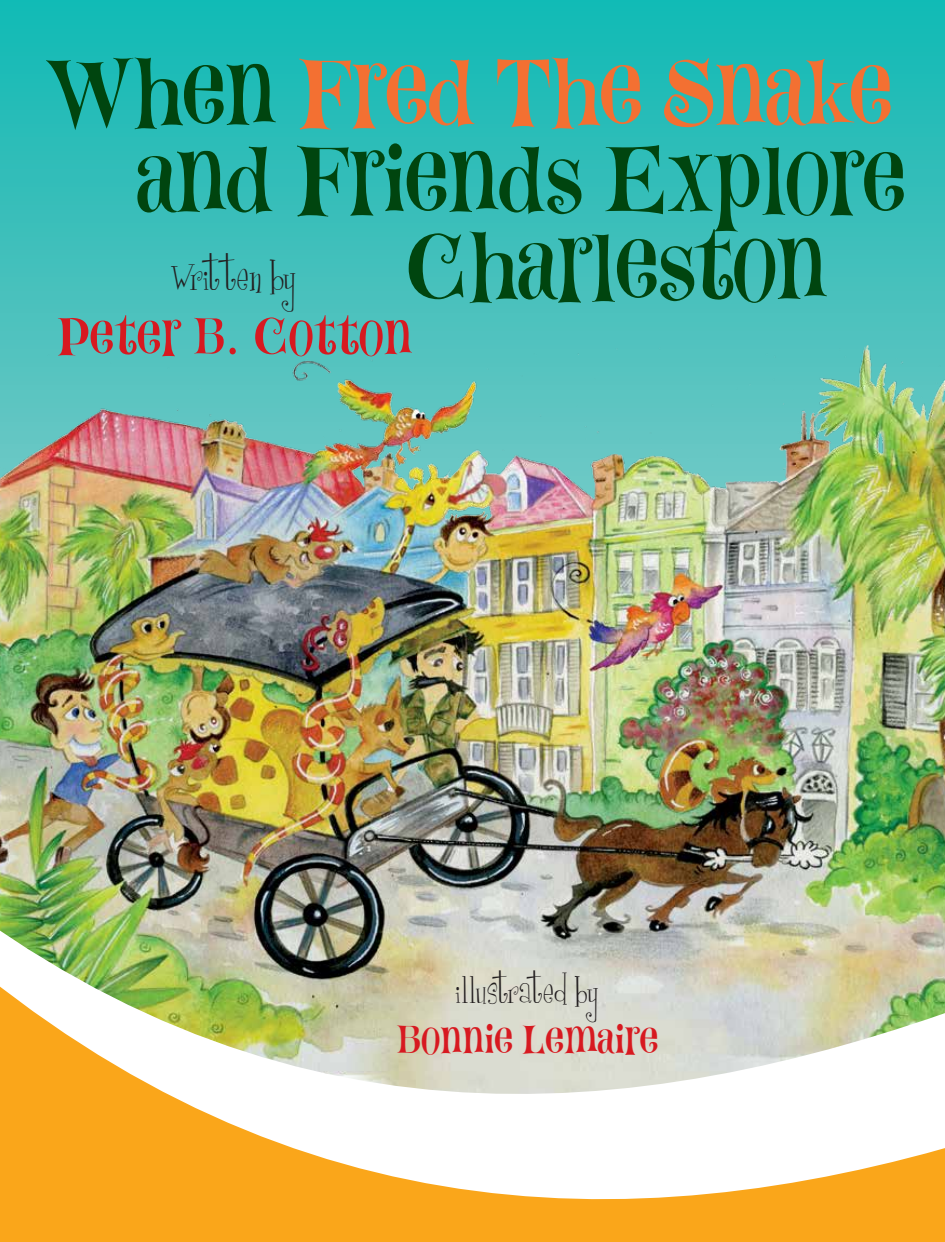
<style>
.page{position:relative;width:945px;height:1242px;background:#fff}
.page>*{position:absolute;margin:0;border:0;box-sizing:border-box;transform-origin:0 0}
.t1{font:91.05px "P22 Festiva";letter-spacing:-.02em;color:#00450f}
.t2{font:91.05px "P22 Festiva";letter-spacing:-.02em;color:#f37032}
.t3{font:51px "P22 Festiva";letter-spacing:-.01em;color:#d71920}
.t4{font:40.05px "Girlsare Weird";letter-spacing:-.03em;color:#231f20}
.t5{font:39.15px "P22 Festiva";letter-spacing:-.01em;color:#d71920}
.t6{font:35.4px "Girlsare Weird";color:#231f20}
.s1{color:#00450f}
</style>
<div class="page">
<svg style="left:0;top:0;width:945px;height:346px"></svg>
<img style="left:0;top:346px;width:945px;height:368px">
<div style="left:0;top:1199px;width:945px;height:43px;background:#faa61a"></div>
<img style="left:0;top:714px;width:945px;height:485px">
<p class="t2" style="left:44px;top:28px;width:851px"><span class="s1">When</span> Fred The Snake</p>
<p class="t1" style="left:136px;top:115px;width:772px">and Friends Explore</p>
<p class="t1" style="left:403px;top:202px;width:426px">Charleston</p>
<p class="t4" style="left:171px;top:253px;width:127px">Written by</p>
<p class="t3" style="left:55px;top:300px;width:359px">Peter B. Cotton</p>
<p class="t6" style="left:456px;top:970px;width:144px">illustrated by</p>
<p class="t5" style="left:396px;top:1012px;width:264px">Bonnie Lemaire</p>
</div>
